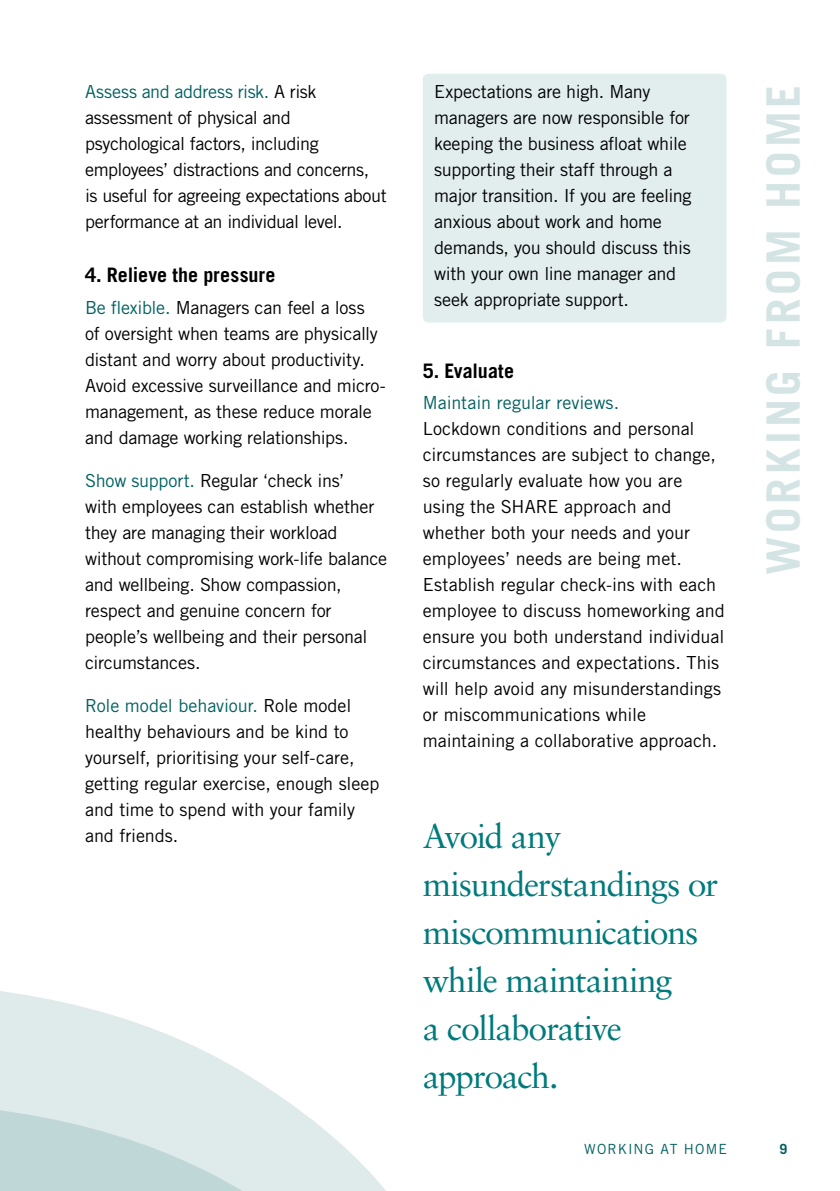
<style>
.page{position:relative;width:840px;height:1191px;background:#fff}
.page>*{position:absolute;margin:0;border:0;box-sizing:border-box;transform-origin:0 0}
.t1{font:700 46px "Trade Gothic LT Std";letter-spacing:.08em;color:#d4e4e5}
.t2{font:34px/48px "Sabon LT Std";letter-spacing:-.035em;color:#007a7b}
.t3{font:700 20px "Trade Gothic LT Std";color:#000}
.t4{font:18px/26px "Trade Gothic LT Std";letter-spacing:-.01em;color:#000}
.t5{font:18px "Trade Gothic LT Std";color:#006060}
.t6{font:14px "Trade Gothic LT Std";letter-spacing:.075em;color:#006060}
.t7{font:700 14px "Trade Gothic LT Std";color:#006060}
.s1{color:#006060}
</style>
<div class="page">
<div style="left:422px;top:74px;width:304px;height:248px;background:#e2edee;border-radius:6px"></div>
<svg style="left:0;top:991px;width:386px;height:200px;fill:#dfebeb"></svg>
<p class="t4" style="left:85px;top:78px;width:303px"><span class="s1">Assess and address risk.</span> A risk assessment of physical and psychological factors, including employees’ distractions and concerns,<br>is useful for agreeing expectations about performance at an individual level.</p>
<p class="t3" style="left:85px;top:263px;width:192px">4. Relieve the pressure</p>
<p class="t4" style="left:85px;top:294px;width:302px"><span class="s1">Be flexible.</span> Managers can feel a loss<br>of oversight when teams are physically distant and worry about productivity.<br>Avoid excessive surveillance and micro&shy;management, as these reduce morale and damage working relationships.</p>
<p class="t4" style="left:85px;top:467px;width:303px"><span class="s1">Show support.</span> Regular ‘check ins’<br>with employees can establish whether they are managing their workload without compromising work-life balance and wellbeing. Show compassion, respect and genuine concern for people’s wellbeing and their personal circumstances.</p>
<p class="t4" style="left:85px;top:692px;width:296px"><span class="s1">Role model behaviour.</span> Role model healthy behaviours and be kind to yourself, prioritising your self-care, getting regular exercise, enough sleep and time to spend with your family and friends.</p>
<p class="t4" style="left:434px;top:78px;width:259px">Expectations are high. Many managers are now responsible for keeping the business afloat while supporting their staff through a major transition. If you are feeling anxious about work and home demands, you should discuss this with your own line manager and seek appropriate support.</p>
<p class="t3" style="left:422px;top:358px;width:93px">5. Evaluate</p>
<p class="t5" style="left:422px;top:392px;width:198px">Maintain regular reviews.</p>
<p class="t4" style="left:422px;top:415px;width:303px">Lockdown conditions and personal circumstances are subject to change, so regularly evaluate how you are using the SHARE approach and whether both your needs and your employees’ needs are being met.<br>Establish regular check-ins with each employee to discuss homeworking and ensure you both understand individual circumstances and expectations. This will help avoid any misunderstandings or miscommunications while maintaining a collaborative approach.</p>
<h2 class="t2" style="left:422px;top:812px;width:297px">Avoid any misunderstandings or miscommunications while maintaining<br>a collaborative approach.</h2>
<h1 class="t1" style="left:754px;top:575px;width:491px;rotate:-90deg">WORKING FROM HOME</h1>
<p class="t6" style="left:584px;top:1140px;width:144px">WORKING AT HOME</p>
<p class="t7" style="left:778px;top:1139px;width:9px">9</p>
</div>
